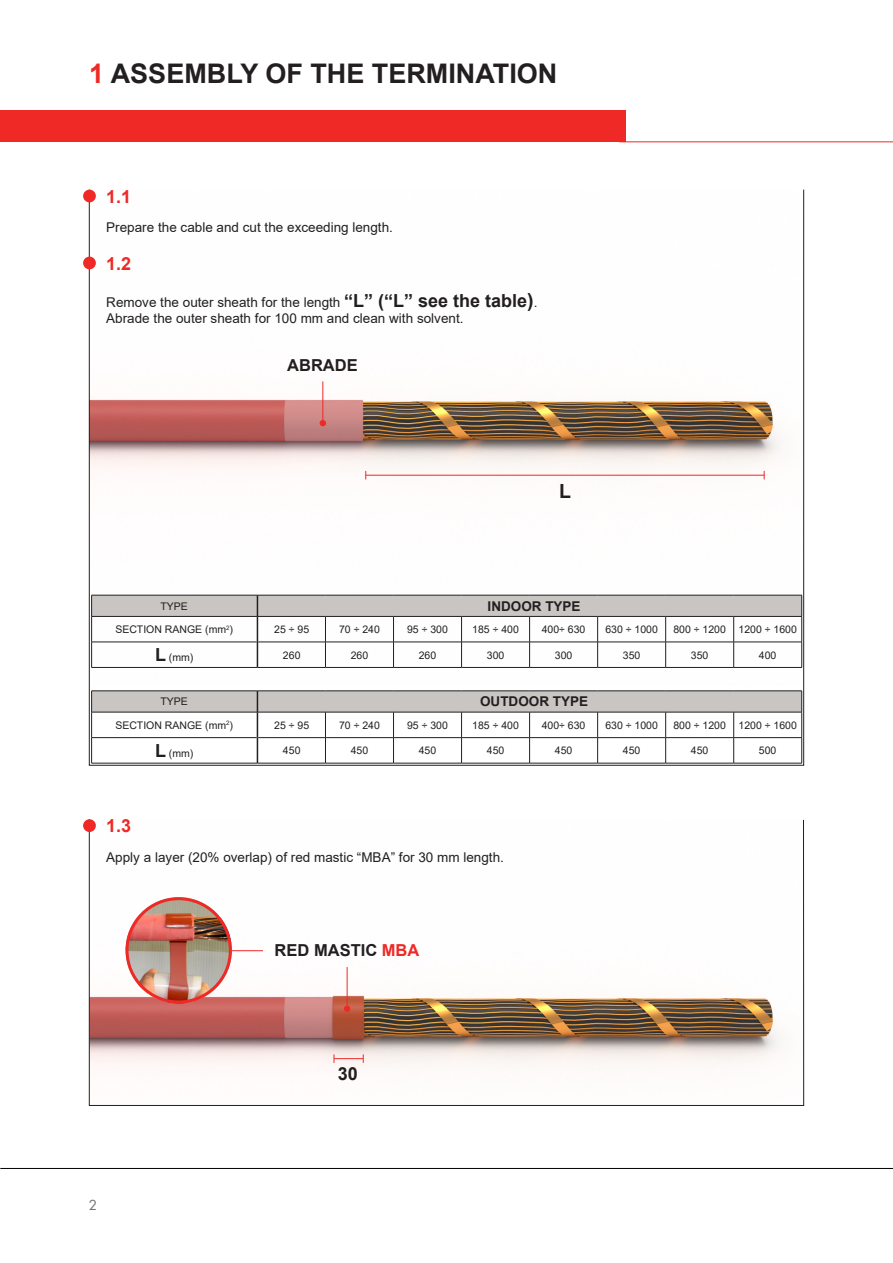
<style>
.page{position:relative;width:893px;height:1263px;background:#fff}
.page>*{position:absolute;margin:0;border:0;box-sizing:border-box;transform-origin:0 0}
.t1{font:700 27px "Arial";color:#231f20}
.t2{font:700 19.5px "Arial";color:#231f20}
.t3{font:700 18px "Arial";color:#ee2926}
.t4{font:700 18px "Arial";color:#231f20}
.t5{font:700 16.5px "Arial";color:#231f20}
.t6{font:13.5px "Arial";color:#231f20}
.t7{font:700 13.5px "Arial";color:#231f20}
.t8{font:13.5px "Futura";color:#707374}
.t9{font:10.5px "Arial";color:#231f20}
.s1{color:#ee2926}
.s2{font-weight:700;font-size:18px}
.s3{font-weight:700;font-size:19.5px}
</style>
<div class="page">
<svg style="left:89px;top:819px;width:715px;height:287px"></svg>
<img style="left:91px;top:191px;width:711px;height:404px">
<div style="left:0;top:111px;width:625px;height:31px;background:#ee2926"></div>
<div style="left:83px;top:190px;width:13px;height:12px;background:#ee2926;border-radius:50%"></div>
<div style="left:83px;top:819px;width:13px;height:13px;background:#ee2926;border-radius:50%"></div>
<div style="left:83px;top:257px;width:13px;height:12px;background:#ee2926;border-radius:50%"></div>
<svg style="left:334px;top:1054px;width:30px;height:9px"></svg>
<hr style="left:347px;top:967px;width:1px;height:42px;background:#ee2926">
<div style="left:344px;top:1005px;width:6px;height:7px;background:#ee2926;border-radius:50%"></div>
<hr style="left:322px;top:381px;width:1px;height:42px;background:#ee2926">
<svg style="left:320px;top:420px;width:6px;height:6px"></svg>
<hr style="left:619px;top:141px;width:274px;height:1px;background:#ee2926">
<hr style="left:366px;top:475px;width:398px;height:1px;background:#ee2926">
<hr style="left:0;top:1168px;width:893px;height:1px;background:#000001">
<hr style="left:229px;top:950px;width:34px;height:1px;background:#ee2926">
<img style="left:126px;top:897px;width:106px;height:106px;border-radius:53px">
<div style="left:126px;top:897px;width:106px;height:106px;border:3px solid #ee2926;border-radius:50%"></div>
<hr style="left:91px;top:667px;width:166px;height:1px;background:#231f20">
<hr style="left:257px;top:667px;width:68px;height:1px;background:#231f20">
<hr style="left:325px;top:667px;width:68px;height:1px;background:#231f20">
<hr style="left:393px;top:667px;width:69px;height:1px;background:#231f20">
<hr style="left:462px;top:667px;width:68px;height:1px;background:#231f20">
<hr style="left:530px;top:667px;width:68px;height:1px;background:#231f20">
<hr style="left:598px;top:667px;width:68px;height:1px;background:#231f20">
<hr style="left:666px;top:667px;width:68px;height:1px;background:#231f20">
<hr style="left:734px;top:667px;width:68px;height:1px;background:#231f20">
<svg style="left:91px;top:595px;width:711px;height:72px"></svg>
<hr style="left:91px;top:616px;width:166px;height:1px;background:#231f20">
<hr style="left:91px;top:763px;width:166px;height:1px;background:#231f20">
<hr style="left:257px;top:763px;width:68px;height:1px;background:#231f20">
<hr style="left:325px;top:763px;width:68px;height:1px;background:#231f20">
<hr style="left:393px;top:763px;width:69px;height:1px;background:#231f20">
<hr style="left:462px;top:763px;width:68px;height:1px;background:#231f20">
<hr style="left:530px;top:763px;width:68px;height:1px;background:#231f20">
<hr style="left:598px;top:763px;width:68px;height:1px;background:#231f20">
<hr style="left:666px;top:763px;width:68px;height:1px;background:#231f20">
<hr style="left:734px;top:763px;width:68px;height:1px;background:#231f20">
<svg style="left:91px;top:691px;width:711px;height:72px"></svg>
<hr style="left:91px;top:712px;width:166px;height:1px;background:#231f20">
<p class="t1" style="left:89px;top:54px;width:470px"><span class="s1">1</span> ASSEMBLY OF THE TERMINATION</p>
<p class="t3" style="left:106px;top:184px;width:27px">1.1</p>
<p class="t6" style="left:106px;top:218px;width:288px">Prepare the cable and cut the exceeding length.</p>
<p class="t3" style="left:106px;top:251px;width:27px">1.2</p>
<p class="t6" style="left:106px;top:293px;width:433px">Remove the outer sheath for the length <span class="s2">“L” (“L” see the table</span><span class="s3">)</span>.</p>
<p class="t6" style="left:106px;top:309px;width:359px">Abrade the outer sheath for 100 mm and clean with solvent.</p>
<p class="t5" style="left:287px;top:353px;width:72px">ABRADE</p>
<p class="t2" style="left:559px;top:477px;width:13px">L</p>
<p class="t9" style="left:161px;top:599px;width:29px">TYPE</p>
<p class="t7" style="left:488px;top:596px;width:95px">INDOOR TYPE</p>
<p class="t9" style="left:115px;top:622px;width:119px">SECTION RANGE (mm<sup>2</sup>)</p>
<p class="t9" style="left:274px;top:622px;width:36px">25 ÷ 95</p>
<p class="t9" style="left:339px;top:622px;width:42px">70 ÷ 240</p>
<p class="t9" style="left:407px;top:622px;width:42px">95 ÷ 300</p>
<p class="t9" style="left:472px;top:622px;width:48px">185 ÷ 400</p>
<p class="t9" style="left:542px;top:622px;width:45px">400÷ 630</p>
<p class="t9" style="left:605px;top:622px;width:54px">630 ÷ 1000</p>
<p class="t9" style="left:673px;top:622px;width:54px">800 ÷ 1200</p>
<p class="t9" style="left:739px;top:622px;width:60px">1200 ÷ 1600</p>
<p class="t9" style="left:155px;top:650px;width:40px"><span class="s2">L</span> (mm)</p>
<p class="t9" style="left:283px;top:648px;width:19px">260</p>
<p class="t9" style="left:351px;top:648px;width:19px">260</p>
<p class="t9" style="left:419px;top:648px;width:19px">260</p>
<p class="t9" style="left:487px;top:648px;width:19px">300</p>
<p class="t9" style="left:555px;top:648px;width:19px">300</p>
<p class="t9" style="left:623px;top:648px;width:19px">350</p>
<p class="t9" style="left:691px;top:648px;width:19px">350</p>
<p class="t9" style="left:759px;top:648px;width:19px">400</p>
<p class="t9" style="left:161px;top:694px;width:29px">TYPE</p>
<p class="t7" style="left:480px;top:692px;width:110px">OUTDOOR TYPE</p>
<p class="t9" style="left:115px;top:718px;width:119px">SECTION RANGE (mm<sup>2</sup>)</p>
<p class="t9" style="left:274px;top:718px;width:36px">25 ÷ 95</p>
<p class="t9" style="left:339px;top:718px;width:42px">70 ÷ 240</p>
<p class="t9" style="left:407px;top:718px;width:42px">95 ÷ 300</p>
<p class="t9" style="left:472px;top:718px;width:48px">185 ÷ 400</p>
<p class="t9" style="left:542px;top:718px;width:45px">400÷ 630</p>
<p class="t9" style="left:605px;top:718px;width:54px">630 ÷ 1000</p>
<p class="t9" style="left:673px;top:718px;width:54px">800 ÷ 1200</p>
<p class="t9" style="left:739px;top:718px;width:60px">1200 ÷ 1600</p>
<p class="t9" style="left:155px;top:746px;width:40px"><span class="s2">L</span> (mm)</p>
<p class="t9" style="left:283px;top:743px;width:19px">450</p>
<p class="t9" style="left:351px;top:743px;width:19px">450</p>
<p class="t9" style="left:419px;top:743px;width:19px">450</p>
<p class="t9" style="left:487px;top:743px;width:19px">450</p>
<p class="t9" style="left:555px;top:743px;width:19px">450</p>
<p class="t9" style="left:623px;top:743px;width:19px">450</p>
<p class="t9" style="left:691px;top:743px;width:19px">450</p>
<p class="t9" style="left:759px;top:743px;width:19px">500</p>
<p class="t3" style="left:106px;top:813px;width:27px">1.3</p>
<p class="t6" style="left:106px;top:848px;width:399px">Apply a layer (20% overlap) of red mastic “MBA” for 30 mm length.</p>
<p class="t5" style="left:275px;top:939px;width:146px">RED MASTIC <span class="s1">MBA</span></p>
<p class="t8" style="left:89px;top:1197px;width:10px">2</p>
<p class="t4" style="left:338px;top:1061px;width:22px">30</p>
</div>
